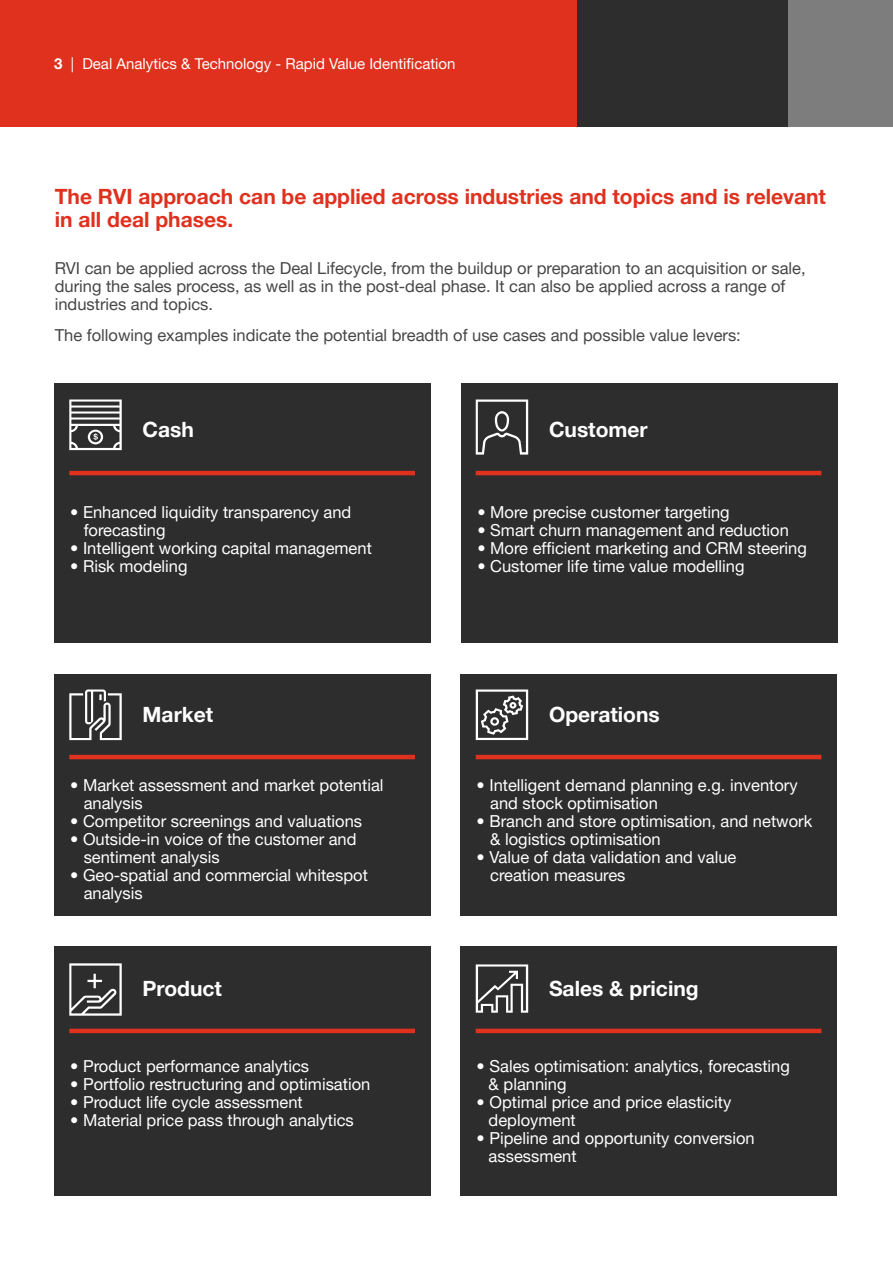
<style>
.page{position:relative;width:893px;height:1263px;background:#fff}
.page>*{position:absolute;margin:0;border:0;box-sizing:border-box;transform-origin:0 0}
.t1{font:700 21px/22.5px "Helvetica Neue LT Pro";color:#e0301e}
.t2{font:700 21px "Helvetica Neue LT Pro";color:#fff}
.t3{font:16.5px/18px "Helvetica Neue LT Pro";color:#fff}
.t4{font:16.5px/18px "Helvetica Neue LT Pro";color:#464646}
.t5{font:15px "Helvetica Neue LT Pro";color:#fff}
.s1{font-weight:700}
</style>
<div class="page">
<div style="left:0;top:0;width:577px;height:127px;background:#e0301e"></div>
<div style="left:577px;top:0;width:211px;height:127px;background:#2d2d2d"></div>
<div style="left:788px;top:0;width:105px;height:127px;background:#7d7d7d"></div>
<hr style="left:0;top:0;width:1px;height:127px;background:#7d7d7d">
<div style="left:54px;top:383px;width:376px;height:260px;background:#2d2d2d"></div>
<div style="left:54px;top:674px;width:376px;height:242px;background:#2d2d2d"></div>
<div style="left:54px;top:946px;width:376px;height:250px;background:#2d2d2d"></div>
<div style="left:461px;top:383px;width:376px;height:260px;background:#2d2d2d"></div>
<div style="left:460px;top:674px;width:377px;height:242px;background:#2d2d2d"></div>
<div style="left:460px;top:946px;width:377px;height:250px;background:#2d2d2d"></div>
<svg style="left:69px;top:399px;width:53px;height:51px"></svg>
<svg style="left:476px;top:399px;width:52px;height:56px"></svg>
<svg style="left:476px;top:689px;width:52px;height:51px"></svg>
<svg style="left:476px;top:964px;width:52px;height:49px"></svg>
<svg style="left:69px;top:689px;width:53px;height:51px"></svg>
<svg style="left:69px;top:963px;width:53px;height:53px"></svg>
<hr style="left:69px;top:471px;width:346px;height:4px;background:#e0301e">
<hr style="left:69px;top:755px;width:346px;height:4px;background:#e0301e">
<hr style="left:69px;top:1029px;width:346px;height:4px;background:#e0301e">
<hr style="left:476px;top:471px;width:345px;height:4px;background:#e0301e">
<hr style="left:476px;top:755px;width:345px;height:4px;background:#e0301e">
<hr style="left:476px;top:1029px;width:345px;height:4px;background:#e0301e">
<p class="t5" style="left:54px;top:54px;width:403px"><span class="s1">3</span> | Deal Analytics &amp; Technology - Rapid Value Identification</p>
<p class="t1" style="left:55px;top:185px;width:773px">The RVI approach can be applied across industries and topics and is relevant in all deal phases.</p>
<p class="t4" style="left:55px;top:259px;width:752px">RVI can be applied across the Deal Lifecycle, from the buildup or preparation to an acquisition or sale, during the sales process, as well as in the post-deal phase. It can also be applied across a range of industries and topics.</p>
<p class="t4" style="left:55px;top:326px;width:688px">The following examples indicate the potential breadth of use cases and possible value levers:</p>
<p class="t2" style="left:143px;top:416px;width:53px">Cash</p>
<p class="t3" style="left:84px;top:503px;width:269px;text-indent:-13px">• Enhanced liquidity transparency and forecasting</p>
<p class="t3" style="left:70px;top:539px;width:303px">• Intelligent working capital management</p>
<p class="t3" style="left:70px;top:557px;width:119px">• Risk modeling</p>
<p class="t2" style="left:143px;top:702px;width:72px">Market</p>
<p class="t3" style="left:84px;top:776px;width:301px;text-indent:-13px">• Market assessment and market potential analysis</p>
<p class="t3" style="left:70px;top:812px;width:293px">• Competitor screenings and valuations</p>
<p class="t3" style="left:84px;top:830px;width:274px;text-indent:-13px">• Outside-in voice of the customer and sentiment analysis</p>
<p class="t3" style="left:84px;top:866px;width:286px;text-indent:-13px">• Geo-spatial and commercial whitespot analysis</p>
<p class="t2" style="left:143px;top:976px;width:81px">Product</p>
<p class="t3" style="left:70px;top:1056px;width:240px">• Product performance analytics</p>
<p class="t3" style="left:70px;top:1074px;width:302px">• Portfolio restructuring and optimisation</p>
<p class="t3" style="left:70px;top:1092px;width:234px">• Product life cycle assessment</p>
<p class="t3" style="left:70px;top:1110px;width:285px">• Material price pass through analytics</p>
<p class="t2" style="left:549px;top:416px;width:100px">Customer</p>
<p class="t3" style="left:477px;top:503px;width:254px">• More precise customer targeting</p>
<p class="t3" style="left:477px;top:521px;width:313px">• Smart churn management and reduction</p>
<p class="t3" style="left:477px;top:539px;width:331px">• More efficient marketing and CRM steering</p>
<p class="t3" style="left:477px;top:557px;width:269px">• Customer life time value modelling</p>
<p class="t2" style="left:549px;top:702px;width:112px">Operations</p>
<p class="t3" style="left:490px;top:776px;width:309px;text-indent:-13px">• Intelligent demand planning e.g. inventory and stock optimisation</p>
<p class="t3" style="left:490px;top:812px;width:324px;text-indent:-13px">• Branch and store optimisation, and network &amp; logistics optimisation</p>
<p class="t3" style="left:490px;top:848px;width:248px;text-indent:-13px">• Value of data validation and value creation measures</p>
<p class="t2" style="left:549px;top:976px;width:151px">Sales &amp; pricing</p>
<p class="t3" style="left:489px;top:1056px;width:303px;text-indent:-12px">• Sales optimisation: analytics, forecasting &amp; planning</p>
<p class="t3" style="left:489px;top:1092px;width:244px;text-indent:-12px">• Optimal price and price elasticity deployment</p>
<p class="t3" style="left:489px;top:1128px;width:268px;text-indent:-12px">• Pipeline and opportunity conversion assessment</p>
</div>
